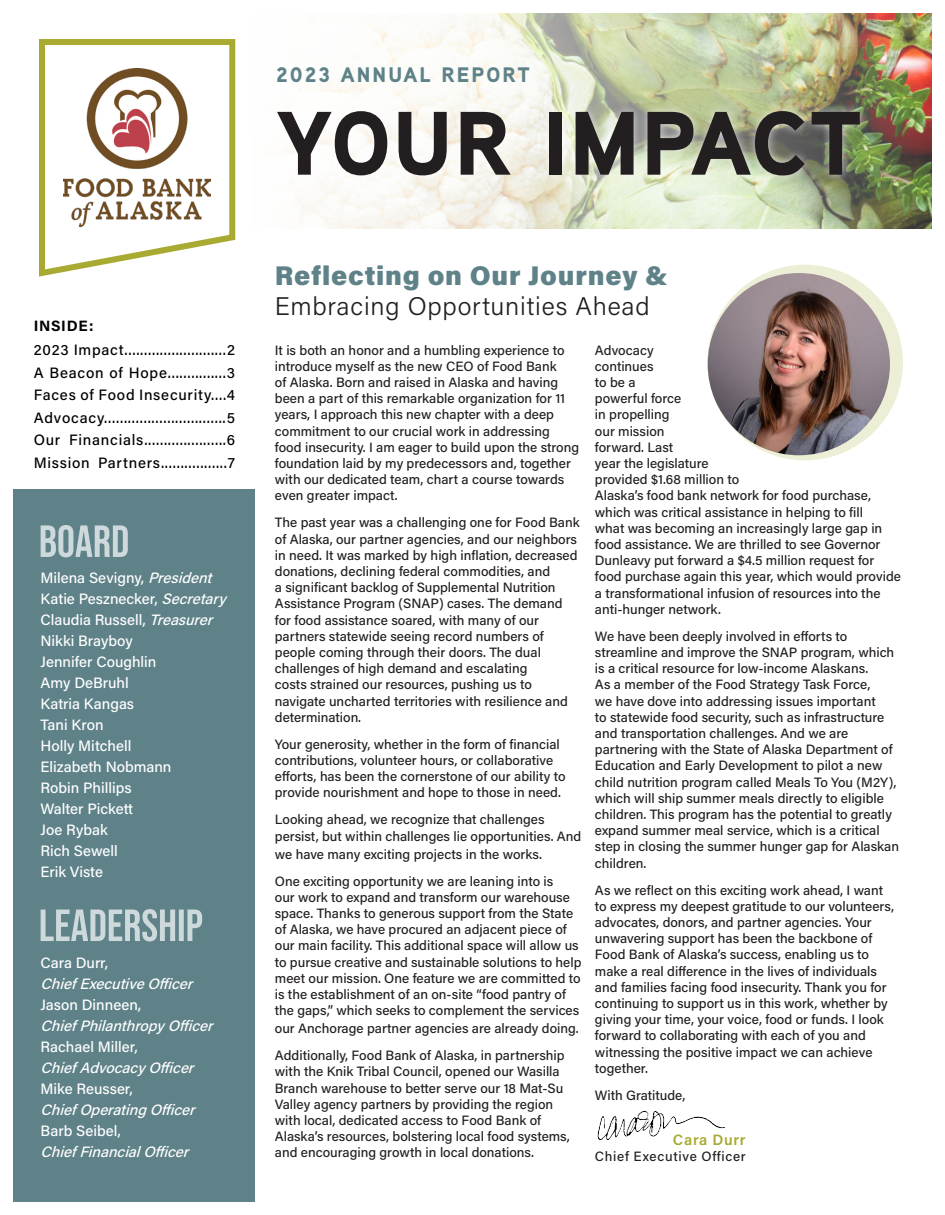
<style>
.page{position:relative;width:945px;height:1215px;background:#fff}
.page>*{position:absolute;margin:0;border:0;box-sizing:border-box;transform-origin:0 0}
.t1{font:900 90px "Aaux Next";letter-spacing:.025em;color:#231f20}
.t2{font:900 27px "Acumin Pro";letter-spacing:.03em;color:#5f8289}
.t3{font:300 25.5px "Acumin Pro";letter-spacing:.03em;color:#231f20}
.t4{font:900 21px "Aaux Next";letter-spacing:.1em;color:#5f8289}
.t5{font:500 15px/21px "Acumin Pro";color:#fff}
.t6{font:500 15px "Acumin Pro";letter-spacing:.05em;color:#000}
.t7{font:italic 500 15px/21px "Acumin Pro";color:#fff}
.t8{font:600 15px "Acumin Pro";letter-spacing:.045em;color:#a8aa31}
.t9{font:700 15px "Acumin Pro";letter-spacing:.05em;color:#000}
.t10{font:500 13.5px/16.2px "Acumin Pro";color:#231f20}
.t11{font:500 13.5px "Acumin Pro";letter-spacing:.05em;color:#231f20}
.s1{font-style:italic}
.s2{font-style:normal}
</style>
<div class="page">
<div style="left:14px;top:489px;width:241px;height:713px;background:#5f8289"></div>
<svg style="left:707px;top:265px;width:196px;height:195px;background:#e8e8d2"></svg>
<div style="left:716px;top:267px;width:182px;height:182px;background:#edeed6;border-radius:50%"></div>
<img style="left:708px;top:273px;width:182px;height:182px;border-radius:91px">
<img style="left:295px;top:14px;width:637px;height:215px">
<svg style="left:39px;top:39px;width:197px;height:238px"></svg>
<img style="left:64px;top:69px;width:147px;height:158px">
<div style="left:268px;top:102px;width:601px;height:84px;background:#fff;opacity:.75"></div>
<div style="left:268px;top:58px;width:270px;height:34px;background:#fff"></div>
<svg style="left:41px;top:909px;width:161px;height:32px"></svg>
<svg style="left:41px;top:525px;width:87px;height:32px"></svg>
<img style="left:598px;top:1111px;width:127px;height:28px">
<p class="t9" style="left:34px;top:315px;width:61px">INSIDE:</p>
<p class="t6" style="left:34px;top:339px;width:203px">2023 Impact..........................2</p>
<p class="t6" style="left:34px;top:362px;width:203px">A Beacon of Hope...............3</p>
<p class="t6" style="left:34px;top:384px;width:203px">Faces of Food Insecurity....4</p>
<p class="t6" style="left:34px;top:407px;width:203px">Advocacy...............................5</p>
<p class="t6" style="left:34px;top:429px;width:203px">Our Financials.....................6</p>
<p class="t6" style="left:34px;top:452px;width:203px">Mission Partners.................7</p>
<p class="t5" style="left:41px;top:567px;width:192px">Milena Sevigny, <span class="s1">President<br></span>Katie Pesznecker, <span class="s1">Secretary<br></span>Claudia Russell, <span class="s1">Treasurer<br></span>Nikki Brayboy</p>
<p class="t5" style="left:41px;top:651px;width:117px">Jennifer Coughlin<br>Amy DeBruhl</p>
<p class="t5" style="left:41px;top:693px;width:95px">Katria Kangas<br>Tani Kron<br>Holly Mitchell</p>
<p class="t5" style="left:41px;top:756px;width:132px">Elizabeth Nobmann</p>
<p class="t5" style="left:41px;top:777px;width:93px">Robin Phillips</p>
<p class="t5" style="left:41px;top:798px;width:94px">Walter Pickett</p>
<p class="t5" style="left:41px;top:819px;width:79px">Joe Rybak<br>Rich Sewell<br>Erik Viste</p>
<p class="t7" style="left:41px;top:951px;width:179px"><span class="s2">Cara Durr,<br></span>ChiefExecutiveOfficer<br><span class="s2">Jason Dinneen,<br></span>ChiefPhilanthropyOfficer</p>
<p class="t7" style="left:41px;top:1035px;width:159px"><span class="s2">Rachael Miller,<br></span>ChiefAdvocacyOfficer</p>
<p class="t7" style="left:41px;top:1077px;width:161px"><span class="s2">Mike Reusser,<br></span>ChiefOperatingOfficer</p>
<p class="t7" style="left:41px;top:1119px;width:154px"><span class="s2">Barb Seibel,<br></span>ChiefFinancialOfficer</p>
<p class="t4" style="left:276px;top:60px;width:255px">2023 ANNUAL REPORT</p>
<p class="t1" style="left:276px;top:79px;width:588px">YOUR IMPACT</p>
<p class="t2" style="left:275px;top:256px;width:395px">Reflecting on Our Journey &amp;</p>
<p class="t3" style="left:275px;top:288px;width:376px">Embracing Opportunities Ahead</p>
<p class="t10" style="left:275px;top:341px;width:306px">It is both an honor and a humbling experience to introduce myself as the new CEO of Food Bank<br>of Alaska. Born and raised in Alaska and having been a part of this remarkable organization for 11 years, I approach this new chapter with a deep commitment to our crucial work in addressing food insecurity. I am eager to build upon the strong foundation laid by my predecessors and, together with our dedicated team, chart a course towards even greater impact.</p>
<p class="t10" style="left:275px;top:514px;width:306px">The past year was a challenging one for Food Bank of Alaska, our partner agencies, and our neighbors in need. It was marked by high inflation, decreased donations, declining federal commodities, and<br>a significant backlog of Supplemental Nutrition Assistance Program (SNAP) cases. The demand for food assistance soared, with many of our partners statewide seeing record numbers of people coming through their doors. The dual challenges of high demand and escalating<br>costs strained our resources, pushing us to navigate uncharted territories with resilience and determination.</p>
<p class="t10" style="left:275px;top:735px;width:292px">Your generosity, whether in the form of financial contributions, volunteer hours, or collaborative efforts, has been the cornerstone of our ability to provide nourishment and hope to those in need.</p>
<p class="t10" style="left:275px;top:811px;width:308px">Looking ahead, we recognize that challenges persist, but within challenges lie opportunities. And</p>
<p class="t10" style="left:275px;top:845px;width:269px">we have many exciting projects in the works.</p>
<p class="t10" style="left:275px;top:872px;width:308px">One exciting opportunity we are leaning into is<br>our work to expand and transform our warehouse space. Thanks to generous support from the State of Alaska, we have procured an adjacent piece of our main facility. This additional space will allow us to pursue creative and sustainable solutions to help meet our mission. One feature we are committed to is the establishment of an on-site “food pantry of the gaps,” which seeks to complement the services</p>
<p class="t10" style="left:275px;top:1020px;width:305px">our Anchorage partner agencies are already doing.</p>
<p class="t10" style="left:275px;top:1047px;width:296px">Additionally, Food Bank of Alaska, in partnership with the Knik Tribal Council, opened our Wasilla Branch warehouse to better serve our 18 Mat-Su Valley agency partners by providing the region with local, dedicated access to Food Bank of Alaska’s resources, bolstering local food systems, and encouraging growth in local donations.</p>
<p class="t10" style="left:595px;top:341px;width:308px">Advocacy<br>continues<br>to be a<br>powerful force<br>in propelling<br>our mission<br>forward. Last<br>year the legislature<br>provided $1.68 million to<br>Alaska’s food bank network for food purchase, which was critical assistance in helping to fill<br>what was becoming an increasingly large gap in food assistance. We are thrilled to see Governor<br>Dunleavy put forward a $4.5 million request for food purchase again this year, which would provide a transformational infusion of resources into the anti-hunger network.</p>
<p class="t10" style="left:595px;top:627px;width:306px">We have been deeply involved in efforts to streamline and improve the SNAP program, which is a critical resource for low-income Alaskans.<br>As a member of the Food Strategy Task Force,<br>we have dove into addressing issues important<br>to statewide food security, such as infrastructure and transportation challenges. And we are partnering with the State of Alaska Department of Education and Early Development to pilot a new child nutrition program called Meals To You (M2Y), which will ship summer meals directly to eligible children. This program has the potential to greatly expand summer meal service, which is a critical step in closing the summer hunger gap for Alaskan children.</p>
<p class="t10" style="left:595px;top:881px;width:301px">As we reflect on this exciting work ahead, I want to express my deepest gratitude to our volunteers, advocates, donors, and partner agencies. Your unwavering support has been the backbone of Food Bank of Alaska’s success, enabling us to make a real difference in the lives of individuals and families facing food insecurity. Thank you for continuing to support us in this work, whether by giving your time, your voice, food or funds. I look forward to collaborating with each of you and witnessing the positive impact we can achieve together.</p>
<p class="t10" style="left:595px;top:1086px;width:92px">With Gratitude,</p>
<p class="t8" style="left:673px;top:1129px;width:74px">Cara Durr</p>
<p class="t11" style="left:595px;top:1147px;width:152px">Chief Executive Officer</p>
</div>
